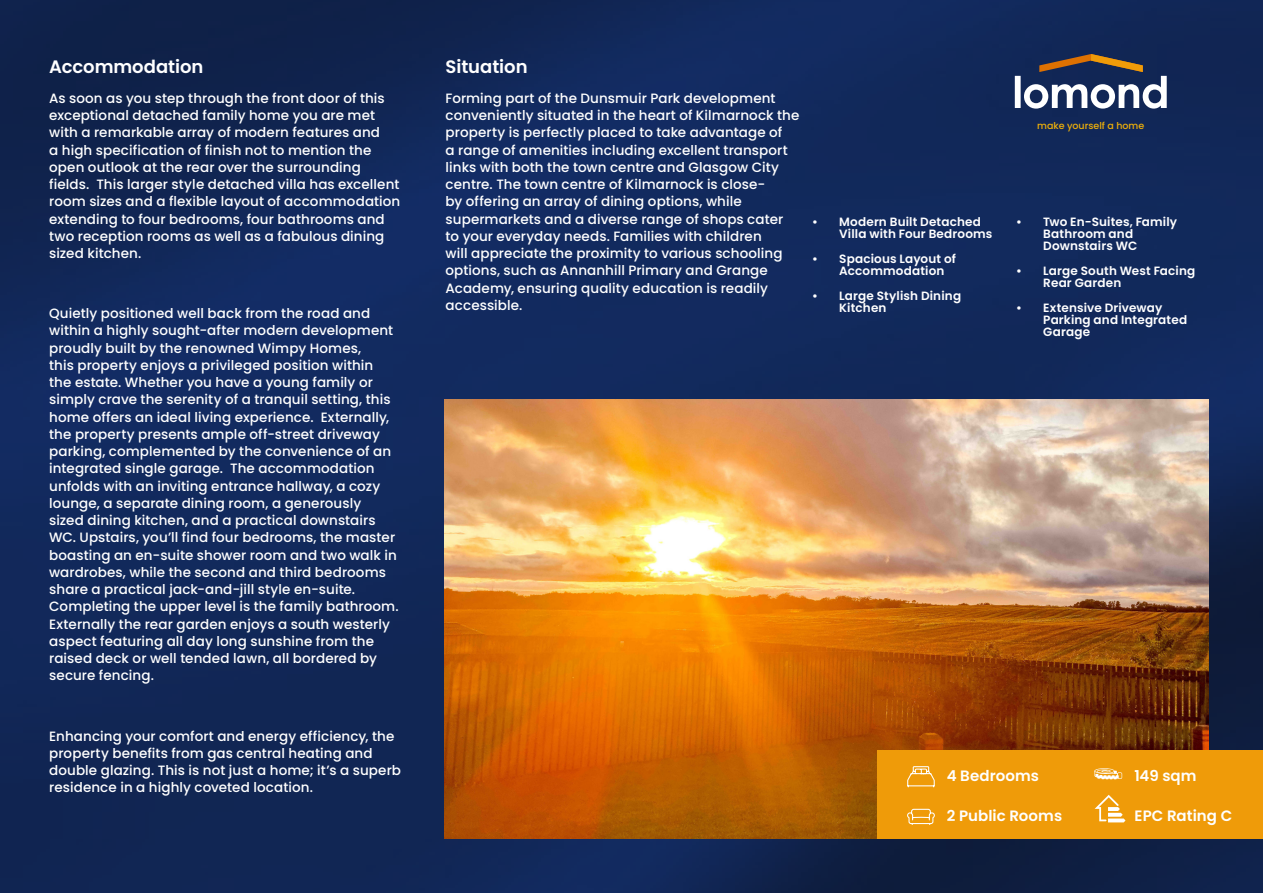
<style>
.page{position:relative;width:1263px;height:893px;background:#fff}
.page>*{position:absolute;margin:0;border:0;box-sizing:border-box;transform-origin:0 0}
.t1{font:600 18px "Poppins";color:#fff}
.Paragraph{font:600 15px "Poppins";letter-spacing:.005em;color:#fff}
.Paragraph-2{font:500 13.5px/17.2px "Poppins";letter-spacing:.005em;color:#fff}
.Paragraph-3{font:600 12px/12px "Poppins";letter-spacing:.015em;color:#fff}
.t2{font:500 9.45px "Poppins";color:#efb009}
</style>
<div class="page">
<img style="left:0;top:0;width:1263px;height:893px">
<svg style="left:1015px;top:54px;width:152px;height:55px"></svg>
<img style="left:444px;top:400px;width:764px;height:439px">
<div style="left:877px;top:751px;width:386px;height:88px;background:#ef9b09"></div>
<svg style="left:907px;top:766px;width:28px;height:22px"></svg>
<svg style="left:907px;top:808px;width:28px;height:17px"></svg>
<svg style="left:1094px;top:768px;width:28px;height:11px"></svg>
<svg style="left:1094px;top:795px;width:31px;height:27px"></svg>
<p class="t1" style="left:49px;top:56px;width:156px">Accommodation</p>
<p class="Paragraph-2" style="left:49px;top:90px;width:353px">As soon as you step through the front door of this exceptional detached family home you are met with a remarkable array of modern features and<br>a high specification of finish not to mention the open outlook at the rear over the surrounding fields. This larger style detached villa has excellent room sizes and a flexible layout of accommodation extending to four bedrooms, four bathrooms and two reception rooms as well as a fabulous dining sized kitchen.</p>
<p class="Paragraph-2" style="left:49px;top:305px;width:351px">Quietly positioned well back from the road and within a highly sought-after modern development proudly built by the renowned Wimpy Homes,<br>this property enjoys a privileged position within the estate. Whether you have a young family or simply crave the serenity of a tranquil setting, this home offers an ideal living experience. Externally, the property presents ample off-street driveway parking, complemented by the convenience of an integrated single garage. The accommodation unfolds with an inviting entrance hallway, a cozy lounge, a separate dining room, a generously sized dining kitchen, and a practical downstairs WC. Upstairs, you’ll find four bedrooms, the master boasting an en-suite shower room and two walk in wardrobes, while the second and third bedrooms share a practical jack-and-jill style en-suite.<br>Completing the upper level is the family bathroom.<br>Externally the rear garden enjoys a south westerly aspect featuring all day long sunshine from the raised deck or well tended lawn, all bordered by secure fencing.</p>
<p class="Paragraph-2" style="left:49px;top:727px;width:353px">Enhancing your comfort and energy efficiency, the property benefits from gas central heating and double glazing. This is not just a home; it’s a superb residence in a highly coveted location.</p>
<p class="t1" style="left:446px;top:56px;width:84px">Situation</p>
<p class="Paragraph-2" style="left:446px;top:90px;width:355px">Forming part of the Dunsmuir Park development conveniently situated in the heart of Kilmarnock the property is perfectly placed to take advantage of<br>a range of amenities including excellent transport links with both the town centre and Glasgow City centre. The town centre of Kilmarnock is close-<br>by offering an array of dining options, while supermarkets and a diverse range of shops cater to your everyday needs. Families with children<br>will appreciate the proximity to various schooling options, such as Annanhill Primary and Grange Academy, ensuring quality education is readily accessible.</p>
<p class="Paragraph-3" style="left:839px;top:216px;width:155px;text-indent:-27px">• Modern Built Detached<br>Villa with Four Bedrooms</p>
<p class="Paragraph-3" style="left:839px;top:253px;width:118px;text-indent:-27px">• Spacious Layout of<br>Accommodation</p>
<p class="Paragraph-3" style="left:839px;top:290px;width:123px;text-indent:-27px">• Large Stylish Dining<br>Kitchen</p>
<p class="t2" style="left:1037px;top:120px;width:109px">make yourself a home</p>
<p class="Paragraph-3" style="left:1043px;top:216px;width:135px;text-indent:-27px">• Two En-Suites, Family<br>Bathroom and<br>Downstairs WC</p>
<p class="Paragraph-3" style="left:1043px;top:265px;width:153px;text-indent:-27px">• Large South West Facing<br>Rear Garden</p>
<p class="Paragraph-3" style="left:1043px;top:302px;width:145px;text-indent:-27px">• Extensive Driveway<br>Parking and Integrated<br>Garage</p>
<p class="Paragraph" style="left:947px;top:767px;width:94px">4 Bedrooms</p>
<p class="Paragraph" style="left:947px;top:807px;width:117px">2 Public Rooms</p>
<p class="Paragraph" style="left:1134px;top:767px;width:64px">149 sqm</p>
<p class="Paragraph" style="left:1134px;top:807px;width:99px">EPC Rating C</p>
</div>
